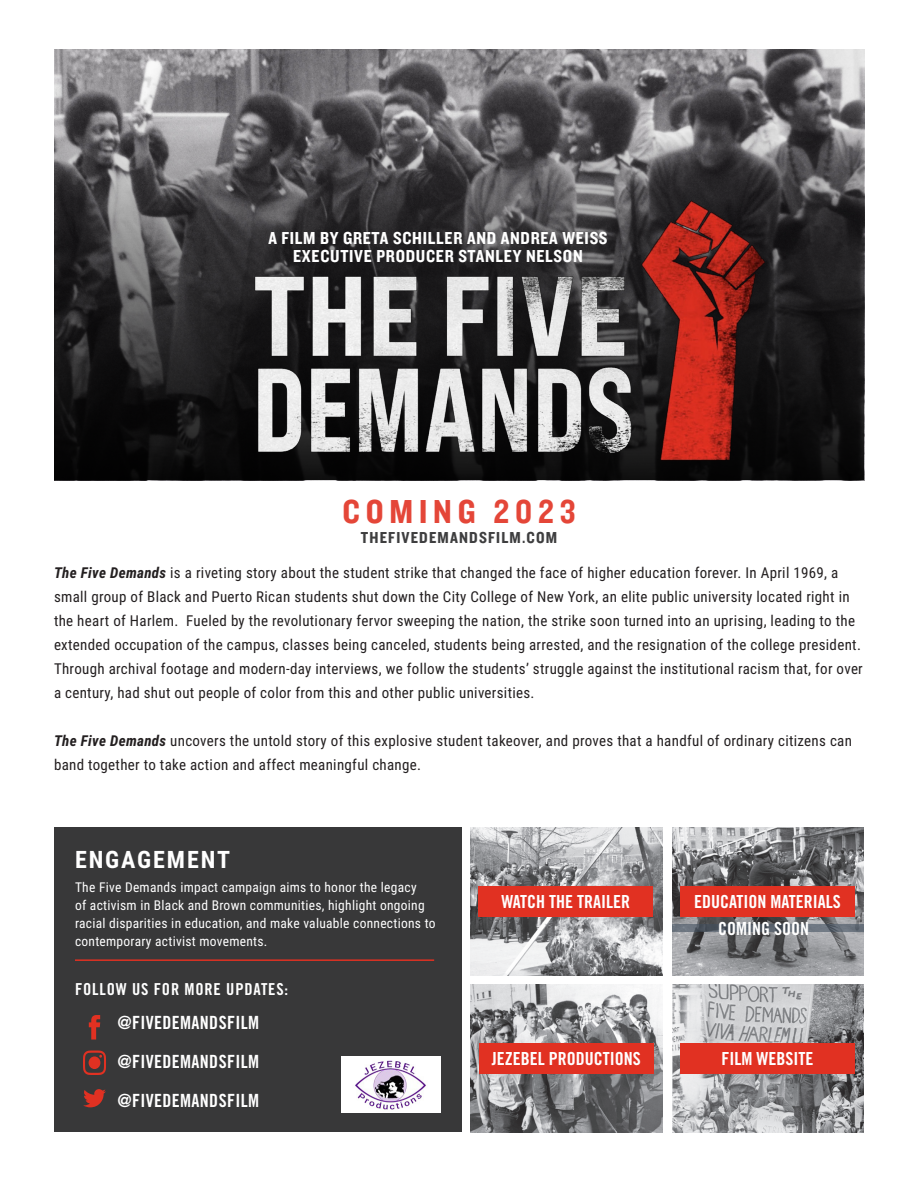
<style>
.page{position:relative;width:918px;height:1188px;background:#fff}
.page>*{position:absolute;margin:0;border:0;box-sizing:border-box;transform-origin:0 0}
.t1{font:34.5px "Knockout HTF50 Welterweight";letter-spacing:.17em;color:#e44638}
.Body{font:700 24px "Roboto Condensed";letter-spacing:.08em;color:#fff}
.Body-2{font:18.15px "Trade Gothic Bold Cond Twenty";letter-spacing:.02em;color:#fff}
.t2{font:18px "Trade Gothic Bold Cond Twenty";color:#fff}
.t3{font:18px "Knockout HTF50 Welterweight";letter-spacing:.04em;color:#fff}
.t4{font:16.5px "Trade Gothic Bold Cond Twenty";letter-spacing:.05em;color:#fff}
.t5{font:16.5px "Knockout HTF50 Welterweight";letter-spacing:.07em;color:#3e3e3f}
.Body-3{font:15px/24px "Roboto Condensed";letter-spacing:.02em;color:#231f20}
.Body-4{font:13.5px/18px "Roboto Condensed";letter-spacing:.02em;color:#fff}
.s1{font-weight:700;font-style:italic}
</style>
<div class="page">
<svg style="left:54px;top:50px;width:810px;height:430px;background:#777679"></svg>
<img style="left:56px;top:128px;width:808px;height:352px">
<div style="left:54px;top:827px;width:407px;height:305px;background:#383839"></div>
<svg style="left:89px;top:1015px;width:11px;height:25px"></svg>
<svg style="left:83px;top:1051px;width:23px;height:24px"></svg>
<svg style="left:83px;top:1089px;width:23px;height:18px"></svg>
<img style="left:471px;top:827px;width:191px;height:148px">
<img style="left:471px;top:984px;width:191px;height:148px">
<img style="left:672px;top:827px;width:191px;height:148px">
<img style="left:672px;top:984px;width:191px;height:148px">
<div style="left:478px;top:886px;width:175px;height:31px;background:#e13122"></div>
<div style="left:680px;top:886px;width:175px;height:31px;background:#e13122"></div>
<div style="left:680px;top:1043px;width:175px;height:30px;background:#e13122"></div>
<div style="left:479px;top:1043px;width:175px;height:30px;background:#e13122"></div>
<img style="left:341px;top:1057px;width:99px;height:55px">
<hr style="left:75px;top:959px;width:359px;height:2px;background:#e13122">
<svg style="left:672px;top:924px;width:192px;height:8px;background:#59626c"></svg>
<p class="t3" style="left:268px;top:228px;width:341px">A FILM BY GRETA SCHILLER AND ANDREA WEISS</p>
<p class="t3" style="left:293px;top:246px;width:291px">EXECUTIVE PRODUCER STANLEY NELSON</p>
<p class="t1" style="left:342px;top:494px;width:235px">COMING 2023</p>
<p class="t5" style="left:361px;top:529px;width:198px">THEFIVEDEMANDSFILM.COM</p>
<p class="Body-3" style="left:54px;top:560px;width:810px"><span class="s1">The Five Demands</span> is a riveting story about the student strike that changed the face of higher education forever. In April 1969, a small group of Black and Puerto Rican students shut down the City College of New York, an elite public university located right in the heart of Harlem. Fueled by the revolutionary fervor sweeping the nation, the strike soon turned into an uprising, leading to the extended occupation of the campus, classes being canceled, students being arrested, and the resignation of the college president.<br>Through archival footage and modern-day interviews, we follow the students’ struggle against the institutional racism that, for over a century, had shut out people of color from this and other public universities.</p>
<p class="Body-3" style="left:54px;top:728px;width:800px"><span class="s1">The Five Demands</span> uncovers the untold story of this explosive student takeover, and proves that a handful of ordinary citizens can band together to take action and affect meaningful change.</p>
<p class="Body" style="left:75px;top:842px;width:157px">ENGAGEMENT</p>
<p class="Body-4" style="left:75px;top:878px;width:362px">The Five Demands impact campaign aims to honor the legacy<br>of activism in Black and Brown communities, highlight ongoing racial disparities in education, and make valuable connections to contemporary activist movements.</p>
<p class="t4" style="left:75px;top:979px;width:215px">FOLLOW US FOR MORE UPDATES:</p>
<p class="Body-2" style="left:117px;top:1011px;width:143px">@FIVEDEMANDSFILM</p>
<p class="Body-2" style="left:117px;top:1050px;width:143px">@FIVEDEMANDSFILM</p>
<p class="Body-2" style="left:117px;top:1089px;width:143px">@FIVEDEMANDSFILM</p>
<p class="t2" style="left:502px;top:891px;width:130px">WATCH THE TRAILER</p>
<p class="t2" style="left:694px;top:891px;width:148px">EDUCATION MATERIALS</p>
<p class="t2" style="left:718px;top:917px;width:92px">COMING SOON</p>
<p class="t2" style="left:492px;top:1048px;width:150px">JEZEBEL PRODUCTIONS</p>
<p class="t2" style="left:722px;top:1048px;width:93px">FILM WEBSITE</p>
</div>
